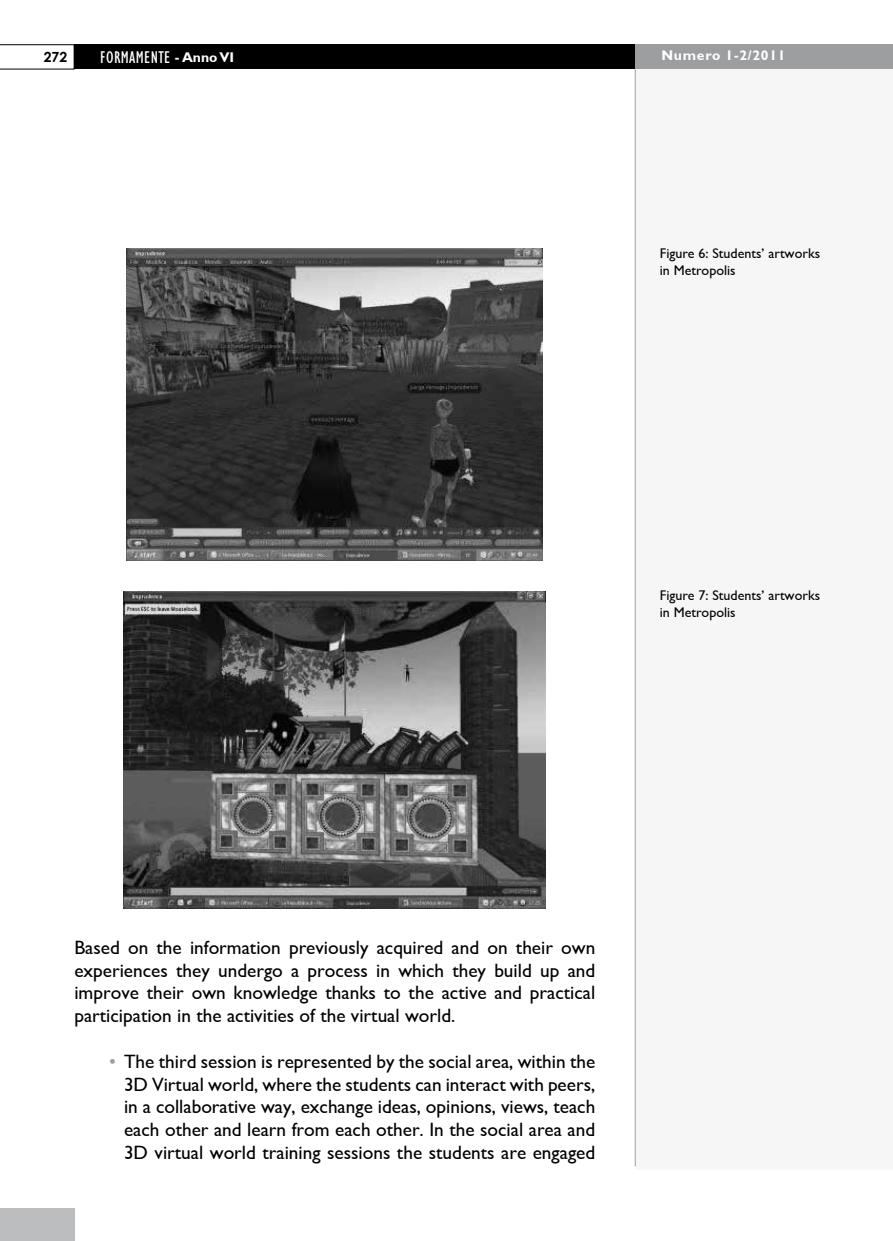
<style>
.page{position:relative;width:893px;height:1241px;background:#fff}
.page>*{position:absolute;margin:0;border:0;box-sizing:border-box;transform-origin:0 0}
.t1{font:19.25px/22.8px "Formamente";color:#000;text-align:justify}
.t2{font:17.5px "Formamente Condensed";letter-spacing:.02em;color:#fff}
.t3{font:14px/16.8px "Formamente";color:#000}
.t4{font:700 14px "Formamente";letter-spacing:.05em;color:#fff}
.t5{font:700 14px "Century Gothic";color:#000}
.s1{font-family:"Formamente";font-weight:700;font-size:14px}
.s2{color:#9c9e9f}
</style>
<div class="page">
<div style="left:636px;top:44px;width:257px;height:1125px;background:#f6f6f6"></div>
<div style="left:74px;top:44px;width:819px;height:25px;background:#000"></div>
<div style="left:635px;top:44px;width:258px;height:25px;background:#9c9e9f"></div>
<hr style="left:635px;top:69px;width:1px;height:1097px;background:#9c9e9f">
<div style="left:0;top:1208px;width:74px;height:32px;background:#bbbdbe"></div>
<svg style="left:0;top:44px;width:74px;height:25px"></svg>
<img style="left:127px;top:248px;width:416px;height:312px">
<img style="left:124px;top:591px;width:422px;height:317px">
<p class="t5" style="left:44px;top:47px;width:25px">272</p>
<p class="t2" style="left:100px;top:46px;width:135px">FORMAMENTE <span class="s1">- Anno VI</span></p>
<p class="t4" style="left:661px;top:47px;width:126px">Numero 1-2/2011</p>
<p class="t3" style="left:660px;top:245px;width:162px">Figure 6: Students’ artworks in Metropolis</p>
<p class="t3" style="left:660px;top:587px;width:162px">Figure 7: Students’ artworks in Metropolis</p>
<p class="t1" style="left:74px;top:936px;width:522px">Based on the information previously acquired and on their own experiences they undergo a process in which they build up and improve their own knowledge thanks to the active and practical participation in the activities of the virtual world.</p>
<p class="t1" style="left:124px;top:1049px;width:473px;text-indent:-15px"><span class="s2">•</span> The third session is represented by the social area, within the 3D Virtual world, where the students can interact with peers, in a collaborative way, exchange ideas, opinions, views, teach each other and learn from each other. In the social area and 3D virtual world training sessions the students are engaged</p>
</div>
